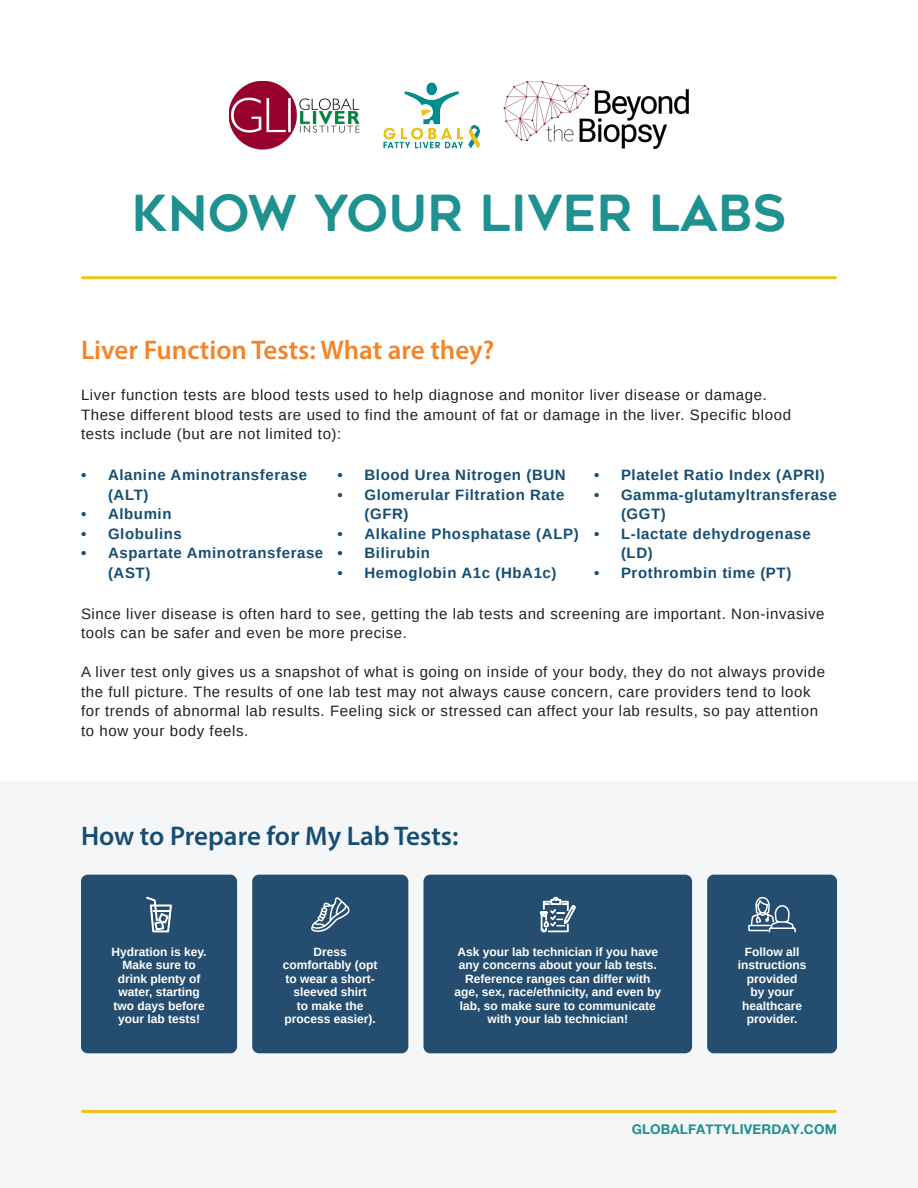
<style>
.page{position:relative;width:918px;height:1188px;background:#fff}
.page>*{position:absolute;margin:0;border:0;box-sizing:border-box;transform-origin:0 0}
.t1{font:49.5px "Geometos Rounded";color:#1f9190}
.H2_orange{font:600 27px "Myriad Pro";color:#f58429}
.H2_orange-2{font:600 27px "Myriad Pro";color:#164e73}
.t2{font:15px/19.5px "Liberation Sans";letter-spacing:.04em;color:#231f20}
.t3{font:700 15px/19.5px "Liberation Sans";letter-spacing:.04em;color:#164e73}
.t4{font:700 13.5px "Helvetica Neue";letter-spacing:.01em;color:#1f9190}
.t5{font:700 12px/13.5px "Liberation Sans";color:#fff;text-align:center}
</style>
<div class="page">
<div style="left:0;top:781px;width:918px;height:407px;background:#f4f6f8"></div>
<img style="left:383px;top:82px;width:97px;height:67px">
<img style="left:229px;top:81px;width:130px;height:68px">
<img style="left:504px;top:81px;width:185px;height:68px">
<hr style="left:82px;top:276px;width:754px;height:3px;background:#efc319">
<div style="left:81px;top:875px;width:156px;height:178px;background:#254d6f;border-radius:7px"></div>
<div style="left:252px;top:875px;width:156px;height:178px;background:#254d6f;border-radius:7px"></div>
<div style="left:423px;top:875px;width:269px;height:178px;background:#254d6f;border-radius:7px"></div>
<div style="left:707px;top:875px;width:130px;height:178px;background:#254d6f;border-radius:7px"></div>
<svg style="left:146px;top:896px;width:26px;height:37px"></svg>
<svg style="left:311px;top:897px;width:39px;height:35px"></svg>
<svg style="left:540px;top:897px;width:36px;height:36px"></svg>
<svg style="left:747px;top:867px;width:50px;height:66px"></svg>
<hr style="left:82px;top:1110px;width:754px;height:3px;background:#efc319">
<p class="t1" style="left:132px;top:186px;width:656px">KNOW YOUR LIVER LABS</p>
<p class="H2_orange" style="left:81px;top:333px;width:415px">Liver Function Tests: What are they?</p>
<p class="t2" style="left:81px;top:386px;width:712px">Liver function tests are blood tests used to help diagnose and monitor liver disease or damage.<br>These different blood tests are used to find the amount of fat or damage in the liver. Specific blood tests include (but are not limited to):</p>
<p class="t3" style="left:594px;top:466px;width:232px">• Platelet Ratio Index (APRI)</p>
<p class="t3" style="left:621px;top:485px;width:217px;text-indent:-27px">• Gamma-glutamyltransferase (GGT)</p>
<p class="t3" style="left:621px;top:524px;width:191px;text-indent:-27px">• L-lactate dehydrogenase (LD)</p>
<p class="t3" style="left:594px;top:563px;width:199px">• Prothrombin time (PT)</p>
<p class="t2" style="left:81px;top:604px;width:745px">Since liver disease is often hard to see, getting the lab tests and screening are important. Non-invasive tools can be safer and even be more precise.</p>
<p class="t2" style="left:81px;top:663px;width:746px">A liver test only gives us a snapshot of what is going on inside of your body, they do not always provide the full picture. The results of one lab test may not always cause concern, care providers tend to look for trends of abnormal lab results. Feeling sick or stressed can affect your lab results, so pay attention to how your body feels.</p>
<p class="t3" style="left:108px;top:466px;width:201px;text-indent:-27px">• Alanine Aminotransferase (ALT)</p>
<p class="t3" style="left:81px;top:505px;width:92px">• Albumin</p>
<p class="t3" style="left:81px;top:524px;width:102px">• Globulins</p>
<p class="t3" style="left:108px;top:544px;width:217px;text-indent:-27px">• Aspartate Aminotransferase (AST)</p>
<p class="t3" style="left:338px;top:466px;width:230px">• Blood Urea Nitrogen (BUN</p>
<p class="t3" style="left:364px;top:485px;width:202px;text-indent:-27px">• Glomerular Filtration Rate (GFR)</p>
<p class="t3" style="left:338px;top:524px;width:243px">• Alkaline Phosphatase (ALP)</p>
<p class="t3" style="left:338px;top:544px;width:94px">• Bilirubin</p>
<p class="t3" style="left:338px;top:563px;width:221px">• Hemoglobin A1c (HbA1c)</p>
<p class="H2_orange-2" style="left:81px;top:818px;width:379px">How to Prepare for My Lab Tests:</p>
<p class="t5" style="left:111px;top:945px;width:97px">Hydration is key.<br>Make sure to drink plenty of water, starting two days before your lab tests!</p>
<p class="t5" style="left:283px;top:945px;width:96px">Dress comfortably (opt to wear a short&shy;sleeved shirt<br>to make the process easier).</p>
<p class="t5" style="left:455px;top:945px;width:208px">Ask your lab technician if you have any concerns about your lab tests.<br>Reference ranges can differ with age, sex, race/ethnicity, and even by lab, so make sure to communicate with your lab technician!</p>
<p class="t5" style="left:738px;top:945px;width:70px">Follow all instructions provided<br>by your healthcare provider.</p>
<p class="t4" style="left:632px;top:1119px;width:207px">GLOBALFATTYLIVERDAY.COM</p>
</div>
